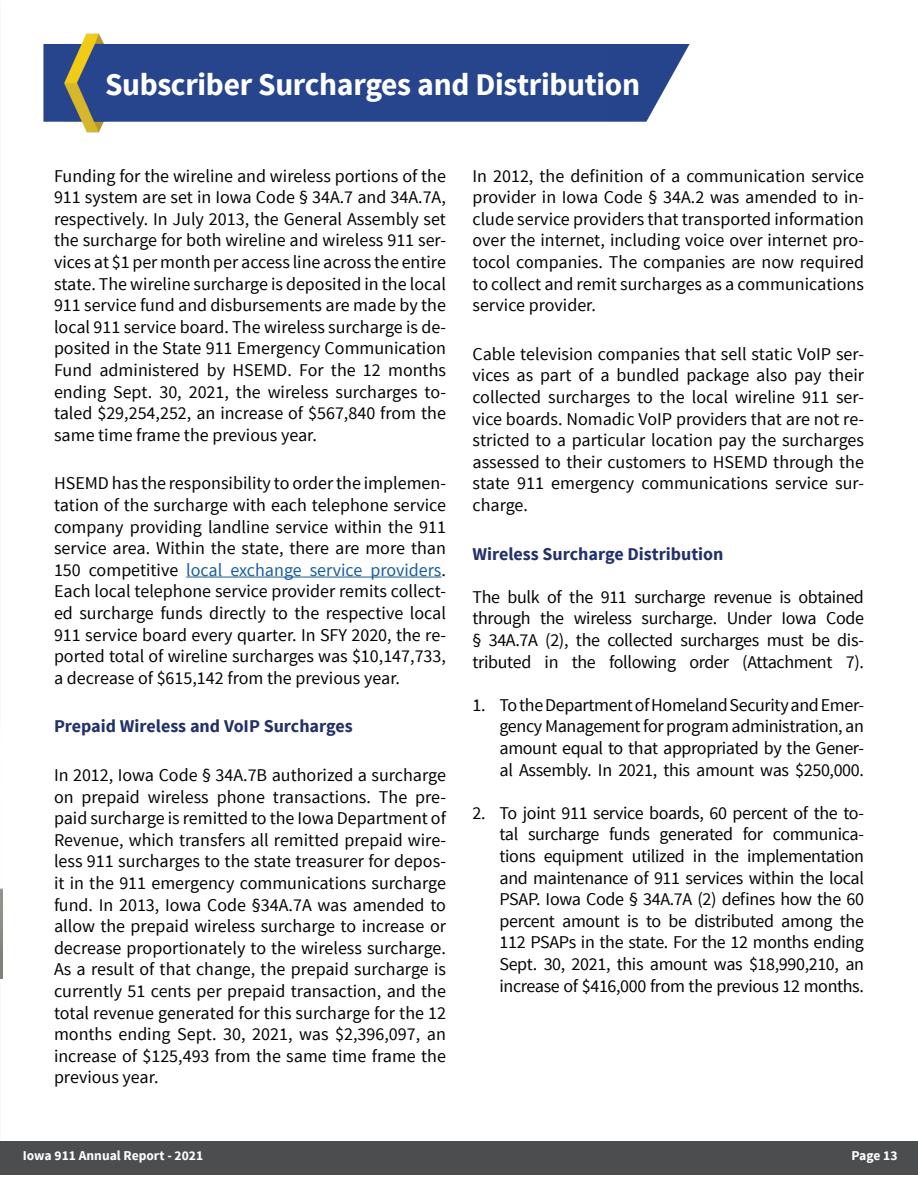
<style>
.page{position:relative;width:918px;height:1188px;background:#fff}
.page>*{position:absolute;margin:0;border:0;box-sizing:border-box;transform-origin:0 0}
.Section{font:700 31.5px "Source Sans Pro";letter-spacing:-.01em;color:#fff}
.Sub-header_1{font:18px/21.6px "Source Sans Pro";letter-spacing:-.005em;color:#040503;text-align:justify}
.Sub-header_1-2{font:700 18px "Source Sans Pro";color:#23316b}
.t1{font:700 13.5px "Source Sans Pro";color:#fff}
.s1{color:#175d9e}
</style>
<div class="page">
<div style="left:0;top:1141px;width:918px;height:34px;background:#4c4d4e"></div>
<img style="left:43px;top:33px;width:647px;height:100px">
<hr style="left:186px;top:577px;width:255px;height:1px;background:#175d9e">
<p class="Section" style="left:105px;top:64px;width:537px">Subscriber Surcharges and Distribution</p>
<p class="Sub-header_1" style="left:54px;top:165px;width:394px">Funding for the wireline and wireless portions of the 911 system are set in Iowa Code § 34A.7 and 34A.7A, respectively. In July 2013, the General Assembly set the surcharge for both wireline and wireless 911 ser&shy;vices at $1 per month per access line across the entire state. The wireline surcharge is deposited in the local 911 service fund and disbursements are made by the local 911 service board. The wireless surcharge is de&shy;posited in the State 911 Emergency Communication Fund administered by HSEMD. For the 12 months ending Sept. 30, 2021, the wireless surcharges to&shy;taled $29,254,252, an increase of $567,840 from the same time frame the previous year.</p>
<p class="Sub-header_1" style="left:54px;top:473px;width:394px">HSEMD has the responsibility to order the implemen&shy;tation of the surcharge with each telephone service company providing landline service within the 911 service area. Within the state, there are more than 150 competitive <span class="s1">local exchange service providers</span>.<br>Each local telephone service provider remits collect&shy;ed surcharge funds directly to the respective local 911 service board every quarter. In SFY 2020, the re&shy;ported total of wireline surcharges was $10,147,733, a decrease of $615,142 from the previous year.</p>
<p class="Sub-header_1-2" style="left:54px;top:715px;width:300px">Prepaid Wireless and VoIP Surcharges</p>
<p class="Sub-header_1" style="left:54px;top:764px;width:394px">In 2012, Iowa Code § 34A.7B authorized a surcharge on prepaid wireless phone transactions. The pre&shy;paid surcharge is remitted to the Iowa Department of Revenue, which transfers all remitted prepaid wire&shy;less 911 surcharges to the state treasurer for depos&shy;it in the 911 emergency communications surcharge fund. In 2013, Iowa Code §34A.7A was amended to allow the prepaid wireless surcharge to increase or decrease proportionately to the wireless surcharge.<br>As a result of that change, the prepaid surcharge is currently 51 cents per prepaid transaction, and the total revenue generated for this surcharge for the 12 months ending Sept. 30, 2021, was $2,396,097, an increase of $125,493 from the same time frame the previous year.</p>
<p class="Sub-header_1" style="left:472px;top:165px;width:393px">In 2012, the definition of a communication service provider in Iowa Code § 34A.2 was amended to in&shy;clude service providers that transported information over the internet, including voice over internet pro&shy;tocol companies. The companies are now required to collect and remit surcharges as a communications service provider.</p>
<p class="Sub-header_1" style="left:472px;top:343px;width:393px">Cable television companies that sell static VoIP ser&shy;vices as part of a bundled package also pay their collected surcharges to the local wireline 911 ser&shy;vice boards. Nomadic VoIP providers that are not re&shy;stricted to a particular location pay the surcharges assessed to their customers to HSEMD through the state 911 emergency communications service sur&shy;charge.</p>
<p class="Sub-header_1-2" style="left:472px;top:542px;width:253px">Wireless Surcharge Distribution</p>
<p class="Sub-header_1" style="left:472px;top:586px;width:393px">The bulk of the 911 surcharge revenue is obtained through the wireless surcharge. Under Iowa Code § 34A.7A (2), the collected surcharges must be dis&shy;tributed in the following order (Attachment 7).</p>
<p class="Sub-header_1" style="left:500px;top:694px;width:366px;text-indent:-27px">1. To the Department of Homeland Security and Emer&shy;gency Management for program administration, an amount equal to that appropriated by the Gener&shy;al Assembly. In 2021, this amount was $250,000.</p>
<p class="Sub-header_1" style="left:500px;top:802px;width:366px;text-indent:-27px">2. To joint 911 service boards, 60 percent of the to&shy;tal surcharge funds generated for communica&shy;tions equipment utilized in the implementation and maintenance of 911 services within the local PSAP. Iowa Code § 34A.7A (2) defines how the 60 percent amount is to be distributed among the 112 PSAPs in the state. For the 12 months ending Sept. 30, 2021, this amount was $18,990,210, an increase of $416,000 from the previous 12 months.</p>
<p class="t1" style="left:23px;top:1147px;width:182px">Iowa 911 Annual Report - 2021</p>
<p class="t1" style="left:852px;top:1147px;width:47px">Page 13</p>
</div>
